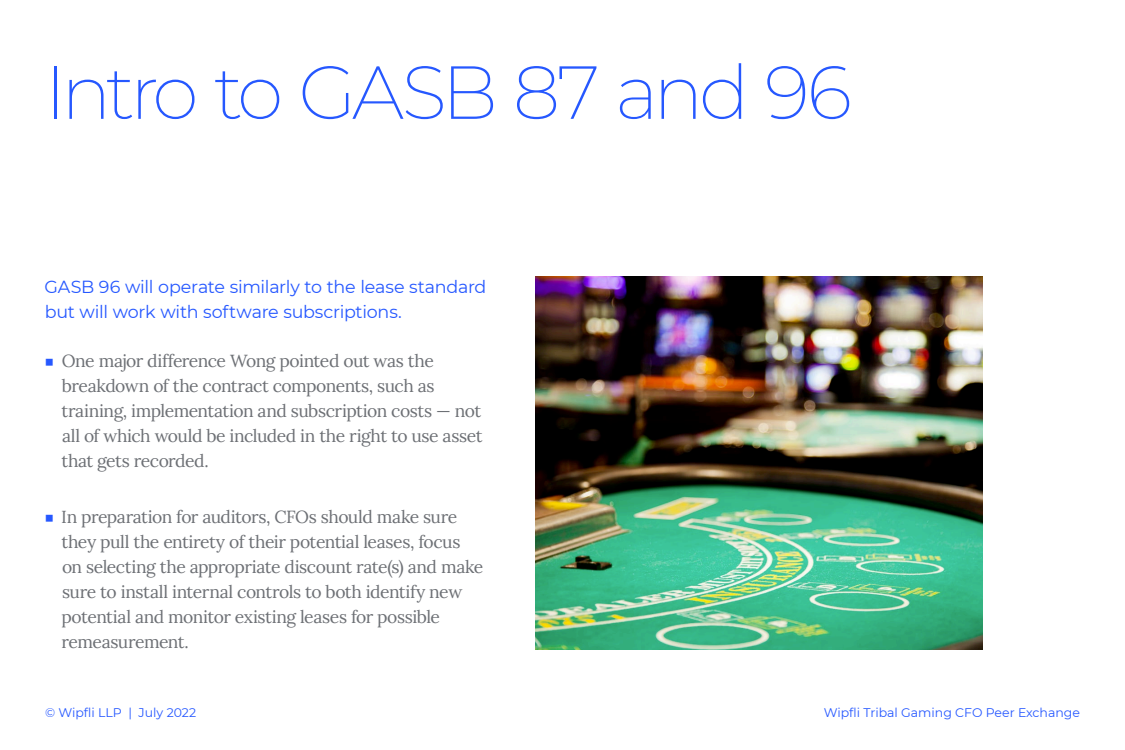
<style>
.page{position:relative;width:1125px;height:750px;background:#fff}
.page>*{position:absolute;margin:0;border:0;box-sizing:border-box;transform-origin:0 0}
.Body_Copy{font:200 75px "Montserrat";letter-spacing:-.07em;color:#2658ff}
.t1{font:17.5px/25px "Lora";letter-spacing:-.03em;color:#6d7075}
.Body_Copy-2{font:17.5px/25px "Montserrat";letter-spacing:-.015em;color:#2658ff}
.t2{font:12.5px "Montserrat";color:#2658ff}
.s1{font-family:"Montserrat";color:#2658ff}
</style>
<div class="page">
<img style="left:535px;top:276px;width:447px;height:374px">
<p class="Body_Copy" style="left:45px;top:42px;width:808px">Intro to GASB 87 and 96</p>
<p class="Body_Copy-2" style="left:45px;top:274px;width:443px">GASB 96 will operate similarly to the lease standard but will work with software subscriptions.</p>
<p class="t1" style="left:61px;top:347px;width:422px;text-indent:-17px"><span class="s1">■</span> One major difference Wong pointed out was the breakdown of the contract components, such as training, implementation and subscription costs — not all of which would be included in the right to use asset that gets recorded.</p>
<p class="t1" style="left:61px;top:503px;width:423px;text-indent:-17px"><span class="s1">■</span> In preparation for auditors, CFOs should make sure they pull the entirety of their potential leases, focus on selecting the appropriate discount rate(s) and make sure to install internal controls to both identify new potential and monitor existing leases for possible remeasurement.</p>
<p class="t2" style="left:45px;top:704px;width:153px">© Wipfli LLP | July 2022</p>
<p class="t2" style="left:824px;top:704px;width:258px">Wipfli Tribal Gaming CFO Peer Exchange</p>
</div>
